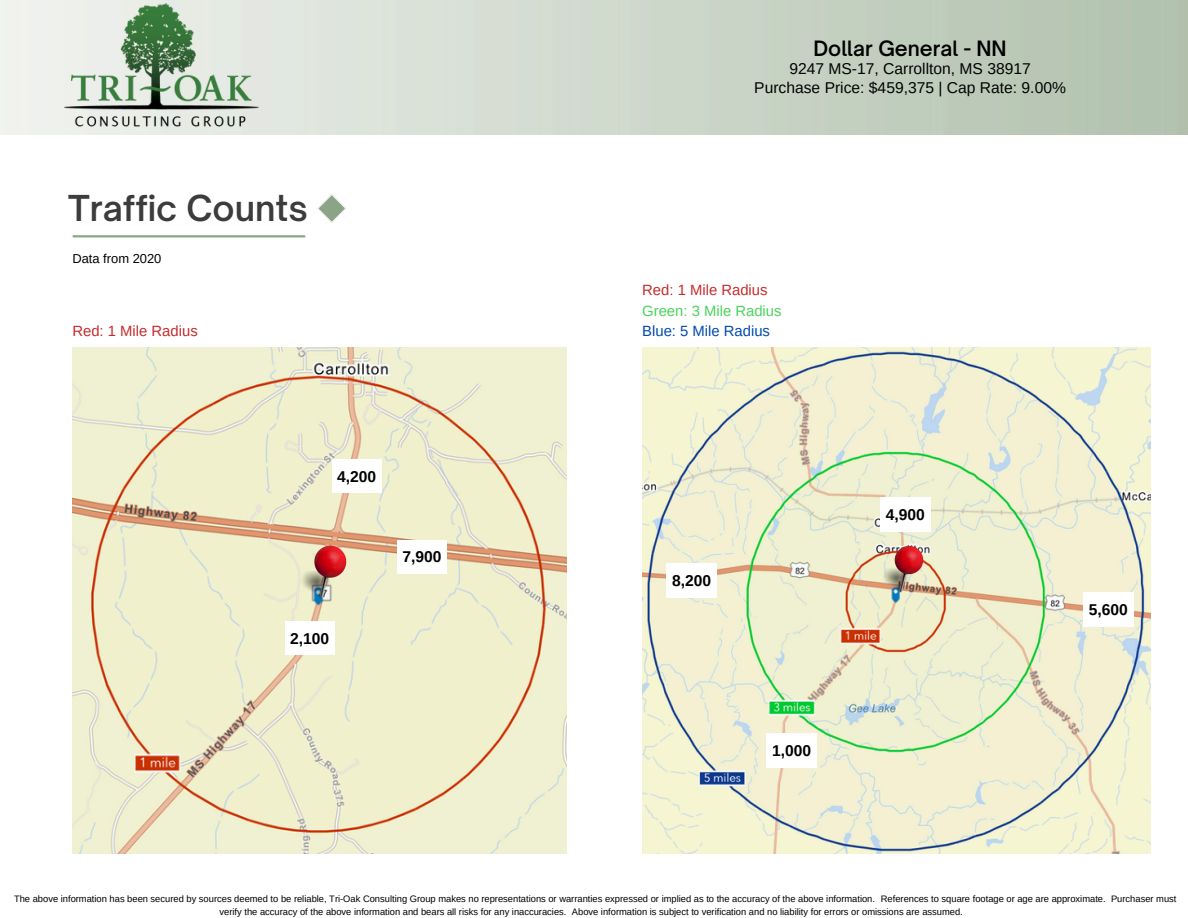
<style>
.page{position:relative;width:1188px;height:918px;background:#fff}
.page>*{position:absolute;margin:0;border:0;box-sizing:border-box;transform-origin:0 0}
.t1{font:600 34.2px "Open Sauce One";color:#3d3c3c}
.t2{font:600 20.25px "Open Sauce One";color:#000}
.t3{font:15.6px "Arimo";color:#010301}
.t4{font:700 15.6px "Arimo";color:#000}
.t5{font:14.85px/20.4px "Arimo";color:#4ad45b}
.t6{font:14.85px "Arimo";color:#c62b2b}
.t7{font:12.9px "Arimo";color:#010301}
.t8{font:9.3px/12.5px "Arimo";color:#000}
.s1{color:#c62b2b}
.s2{color:#004aad}
</style>
<div class="page">
<img style="left:65px;top:4px;width:193px;height:131px">
<hr style="left:74px;top:235px;width:230px;height:2px;background:#8ca486">
<svg style="left:317px;top:194px;width:29px;height:29px"></svg>
<img style="left:72px;top:347px;width:494px;height:506px">
<img style="left:300px;top:540px;width:55px;height:58px">
<div style="left:332px;top:459px;width:50px;height:34px;background:#fff"></div>
<img style="left:642px;top:347px;width:509px;height:506px">
<div style="left:880px;top:497px;width:51px;height:35px;background:#fff"></div>
<img style="left:881px;top:540px;width:50px;height:52px">
<div style="left:397px;top:540px;width:50px;height:34px;background:#fff"></div>
<div style="left:285px;top:621px;width:50px;height:34px;background:#fff"></div>
<div style="left:1083px;top:592px;width:51px;height:35px;background:#fff"></div>
<div style="left:766px;top:733px;width:51px;height:35px;background:#fff"></div>
<div style="left:666px;top:564px;width:51px;height:34px;background:#fff"></div>
<p class="t1" style="left:68px;top:186px;width:241px">Traffic Counts</p>
<p class="t7" style="left:72px;top:252px;width:91px">Data from 2020</p>
<h3 class="t6" style="left:72px;top:323px;width:127px">Red: 1 Mile Radius</h3>
<h5 class="t4" style="left:337px;top:467px;width:41px">4,200</h5>
<p class="t4" style="left:290px;top:630px;width:41px">2,100</p>
<h3 class="t4" style="left:403px;top:548px;width:41px">7,900</h3>
<h2 class="t2" style="left:813px;top:36px;width:195px">Dollar General - NN</h2>
<h4 class="t3" style="left:754px;top:79px;width:313px">Purchase Price: $459,375 | Cap Rate: 9.00%</h4>
<p class="t3" style="left:789px;top:60px;width:243px">9247 MS-17, Carrollton, MS 38917</p>
<h3 class="t5" style="left:642px;top:280px;width:141px"><span class="s1">Red: 1 Mile Radius<br></span>Green: 3 Mile Radius<br><span class="s2">Blue: 5 Mile Radius</span></h3>
<h3 class="t4" style="left:672px;top:572px;width:41px">8,200</h3>
<h3 class="t4" style="left:772px;top:742px;width:41px">1,000</h3>
<h4 class="t4" style="left:886px;top:506px;width:41px">4,900</h4>
<h3 class="t4" style="left:1089px;top:601px;width:41px">5,600</h3>
<h4 class="t8" style="left:220px;top:893px;width:958px;text-indent:-206px">The above information has been secured by sources deemed to be reliable, Tri-Oak Consulting Group makes no representations or warranties expressed or implied as to the accuracy of the above information. References to square footage or age are approximate. Purchaser must verify the accuracy of the above information and bears all risks for any inaccuracies. Above information is subject to verification and no liability for errors or omissions are assumed.</h4>
</div>
